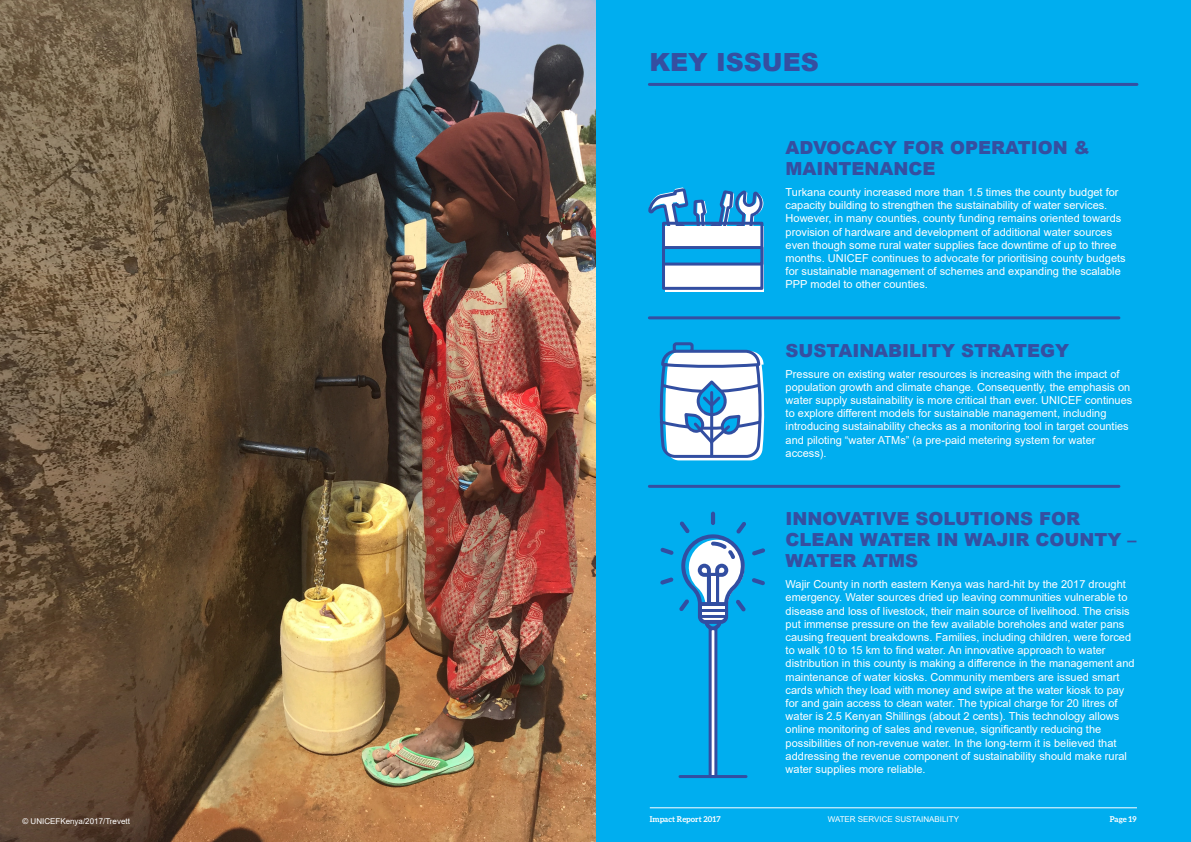
<style>
.page{position:relative;width:1191px;height:842px;background:#fff}
.page>*{position:absolute;margin:0;border:0;box-sizing:border-box;transform-origin:0 0}
.t1{font:900 25px "Arial";color:#354fa1}
.t2{font:900 18px/21px "Arial";color:#354fa1}
.t3{font:11px/13.2px "Arial";color:#fff}
.t4{font:8px "Arial";color:#fff}
.t5{font:700 8px "Aleo";color:#fff}
</style>
<div class="page">
<div style="left:595px;top:0;width:595px;height:842px;background:#00aeef"></div>
<hr style="left:649px;top:83px;width:488px;height:3px;background:#354fa1">
<hr style="left:649px;top:316px;width:470px;height:3px;background:#354fa1">
<hr style="left:649px;top:485px;width:470px;height:3px;background:#354fa1">
<svg style="left:649px;top:187px;width:115px;height:40px"></svg>
<div style="left:665px;top:227px;width:99px;height:65px;background:#fff"></div>
<div style="left:662px;top:222px;width:101px;height:68px;border:3px solid #324ea1"></div>
<div style="left:662px;top:246px;width:101px;height:20px;background:#00aeef;border:3px solid #324ea1"></div>
<div style="left:673px;top:342px;width:20px;height:11px;border:3px solid #324ea1;border-radius:2px"></div>
<svg style="left:659px;top:348px;width:106px;height:112px;background:#adcbe7"></svg>
<hr style="left:711px;top:512px;width:4px;height:13px;background:#324ea1;border-radius:2px">
<svg style="left:660px;top:577px;width:13px;height:8px"></svg>
<svg style="left:660px;top:547px;width:13px;height:8px"></svg>
<svg style="left:679px;top:521px;width:86px;height:109px"></svg>
<div style="left:708px;top:629px;width:6px;height:147px;background:#fff"></div>
<div style="left:708px;top:627px;width:9px;height:151px;border:3px solid #324ea1"></div>
<hr style="left:680px;top:775px;width:66px;height:3px;background:#324ea1">
<hr style="left:650px;top:807px;width:487px;height:1px;background:#fff">
<img style="left:0;top:0;width:595px;height:842px">
<h1 class="t1" style="left:649px;top:44px;width:171px">KEY ISSUES</h1>
<h2 class="t2" style="left:785px;top:136px;width:306px">ADVOCACY FOR OPERATION &amp;<br>MAINTENANCE</h2>
<p class="t3" style="left:785px;top:185px;width:341px">Turkana county increased more than 1.5 times the county budget for capacity building to strengthen the sustainability of water services.<br>However, in many counties, county funding remains oriented towards provision of hardware and development of additional water sources even though some rural water supplies face downtime of up to three months. UNICEF continues to advocate for prioritising county budgets for sustainable management of schemes and expanding the scalable PPP model to other counties.</p>
<h2 class="t2" style="left:785px;top:339px;width:285px">SUSTAINABILITY STRATEGY</h2>
<p class="t3" style="left:785px;top:367px;width:348px">Pressure on existing water resources is increasing with the impact of population growth and climate change. Consequently, the emphasis on water supply sustainability is more critical than ever. UNICEF continues to explore different models for sustainable management, including introducing sustainability checks as a monitoring tool in target counties and piloting “water ATMs” (a pre-paid metering system for water access).</p>
<h2 class="t2" style="left:785px;top:508px;width:352px">INNOVATIVE SOLUTIONS FOR<br>CLEAN WATER IN WAJIR COUNTY –<br>WATER ATMS</h2>
<p class="t3" style="left:785px;top:578px;width:350px">Wajir County in north eastern Kenya was hard-hit by the 2017 drought emergency. Water sources dried up leaving communities vulnerable to disease and loss of livestock, their main source of livelihood. The crisis put immense pressure on the few available boreholes and water pans causing frequent breakdowns. Families, including children, were forced to walk 10 to 15 km to find water. An innovative approach to water distribution in this county is making a difference in the management and maintenance of water kiosks. Community members are issued smart cards which they load with money and swipe at the water kiosk to pay for and gain access to clean water. The typical charge for 20 litres of water is 2.5 Kenyan Shillings (about 2 cents). This technology allows online monitoring of sales and revenue, significantly reducing the possibilities of non-revenue water. In the long-term it is believed that addressing the revenue component of sustainability should make rural water supplies more reliable.</p>
<p class="t4" style="left:22px;top:815px;width:109px">© UNICEFKenya/2017/Trevett</p>
<p class="t5" style="left:650px;top:814px;width:72px">Impact Report 2017</p>
<p class="t4" style="left:827px;top:814px;width:133px">WATER SERVICE SUSTAINABILITY</p>
<p class="t5" style="left:1109px;top:814px;width:28px">Page 19</p>
</div>
